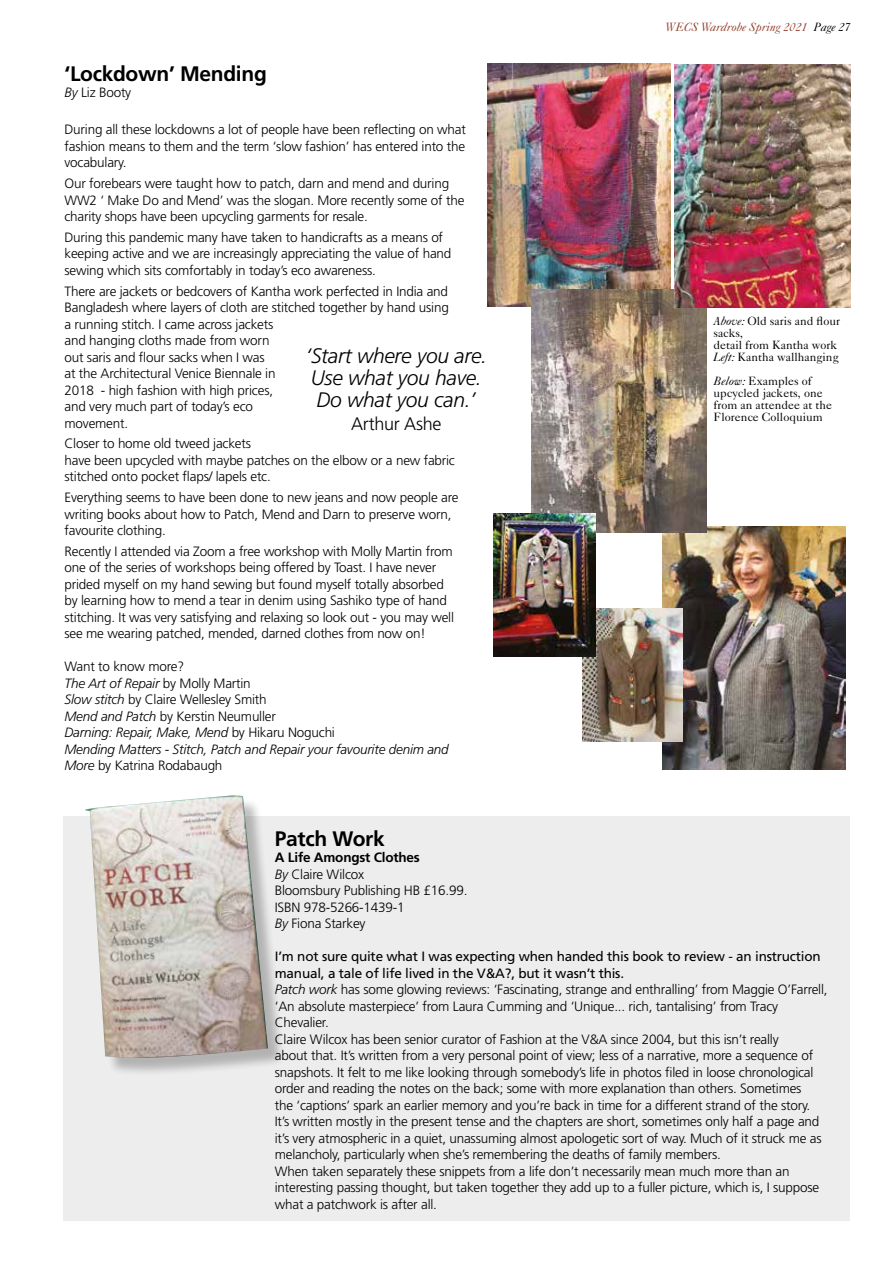
<style>
.page{position:relative;width:893px;height:1263px;background:#fff}
.page>*{position:absolute;margin:0;border:0;box-sizing:border-box;transform-origin:0 0}
.t1{font:italic 300 21px/22.2px "Frutiger";letter-spacing:-.015em;color:#000}
.t2{font:700 21px "Frutiger";letter-spacing:-.015em;color:#000}
.t3{font:300 18px "Frutiger";letter-spacing:-.015em;color:#000}
.t4{font:300 13.5px/16.5px "Frutiger";letter-spacing:-.015em;color:#000}
.t5{font:italic 300 13.5px/16.5px "Frutiger";letter-spacing:-.015em;color:#000}
.t6{font:12px/12px "Caslon Five Forty";color:#000}
.t7{font:italic 12px "Caslon Five Forty";color:#923c29}
.s1{font-style:italic}
.s2{font-style:normal}
.s3{color:#000}
.s4{font-weight:700}
.s5{font-weight:400}
</style>
<div class="page">
<div style="left:63px;top:816px;width:787px;height:405px;background:#ededed"></div>
<div style="left:89px;top:798px;width:197px;height:278px;background:#000;opacity:.25"></div>
<img style="left:85px;top:795px;width:183px;height:264px">
<img style="left:487px;top:63px;width:183px;height:243px">
<img style="left:663px;top:526px;width:183px;height:244px">
<img style="left:583px;top:609px;width:99px;height:132px">
<img style="left:531px;top:289px;width:176px;height:243px">
<img style="left:675px;top:64px;width:175px;height:243px">
<img style="left:493px;top:513px;width:103px;height:144px">
<h1 class="t2" style="left:65px;top:61px;width:204px">‘Lockdown’ Mending</h1>
<p class="t4" style="left:65px;top:84px;width:68px"><span class="s1">By</span> Liz Booty</p>
<p class="t4" style="left:65px;top:121px;width:403px;text-align:justify">During all these lockdowns a lot of people have been reflecting on what fashion means to them and the term ‘slow fashion’ has entered into the vocabulary.</p>
<p class="t4" style="left:65px;top:175px;width:401px">Our forebears were taught how to patch, darn and mend and during<br>WW2 ‘ Make Do and Mend’ was the slogan. More recently some of the charity shops have been upcycling garments for resale.</p>
<p class="t4" style="left:65px;top:229px;width:388px">During this pandemic many have taken to handicrafts as a means of keeping active and we are increasingly appreciating the value of hand sewing which sits comfortably in today’s eco awareness.</p>
<p class="t4" style="left:65px;top:283px;width:386px">There are jackets or bedcovers of Kantha work perfected in India and Bangladesh where layers of cloth are stitched together by hand using a running stitch. I came across jackets<br>and hanging cloths made from worn<br>out saris and flour sacks when I was<br>at the Architectural Venice Biennale in<br>2018 - high fashion with high prices,<br>and very much part of today’s eco<br>movement.</p>
<p class="t4" style="left:65px;top:435px;width:392px">Closer to home old tweed jackets<br>have been upcycled with maybe patches on the elbow or a new fabric stitched onto pocket flaps/ lapels etc.</p>
<p class="t4" style="left:65px;top:489px;width:395px">Everything seems to have been done to new jeans and now people are writing books about how to Patch, Mend and Darn to preserve worn, favourite clothing.</p>
<p class="t4" style="left:65px;top:543px;width:391px">Recently I attended via Zoom a free workshop with Molly Martin from one of the series of workshops being offered by Toast. I have never prided myself on my hand sewing but found myself totally absorbed by learning how to mend a tear in denim using Sashiko type of hand stitching. It was very satisfying and relaxing so look out - you may well see me wearing patched, mended, darned clothes from now on!</p>
<p class="t5" style="left:65px;top:658px;width:386px"><span class="s2">Want to know more?<br></span>The Art of Repair <span class="s2">by Molly Martin<br></span>Slow stitch <span class="s2">by Claire Wellesley Smith<br></span>Mend and Patch <span class="s2">by Kerstin Neumuller<br></span>Darning: Repair, Make, Mend <span class="s2">by Hikaru Noguchi<br></span>Mending Matters - Stitch, Patch and Repair your favourite denim and More <span class="s2">by Katrina Rodabaugh</span></p>
<h1 class="t1" style="left:306px;top:344px;width:183px">‘Start where you are.<br>Use what you have.<br>Do what you can.’</h1>
<h2 class="t3" style="left:351px;top:413px;width:92px">Arthur Ashe</h2>
<p class="t7" style="left:666px;top:19px;width:186px">WECS Wardrobe Spring 2021 <span class="s3">Page 27</span></p>
<p class="t6" style="left:714px;top:315px;width:128px"><span class="s1">Above:</span> Old saris and flour sacks,<br>detail from Kantha work<br><span class="s1">Left:</span> Kantha wallhanging</p>
<p class="t6" style="left:714px;top:375px;width:120px"><span class="s1">Below:</span> Examples of upcycled jackets, one from an attendee at the<br>Florence Colloquium</p>
<h1 class="t2" style="left:275px;top:826px;width:111px">Patch Work</h1>
<p class="t4" style="left:275px;top:849px;width:194px"><span class="s4">A Life Amongst Clothes<br></span><span class="s1">By</span> Claire Wilcox<br>Bloomsbury Publishing HB £16.99.<br>ISBN 978-5266-1439-1<br><span class="s1">By</span> Fiona Starkey</p>
<p class="t4" style="left:275px;top:948px;width:554px"><span class="s5">I’m not sure quite what I was expecting when handed this book to review - an instruction manual, a tale of life lived in the V&amp;A?, but it wasn’t this.<br></span><span class="s1">Patch work</span> has some glowing reviews: ‘Fascinating, strange and enthralling’ from Maggie O’Farrell, ‘An absolute masterpiece’ from Laura Cumming and ‘Unique... rich, tantalising’ from Tracy Chevalier.<br>Claire Wilcox has been senior curator of Fashion at the V&amp;A since 2004, but this isn’t really<br>about that. It’s written from a very personal point of view; less of a narrative, more a sequence of snapshots. It felt to me like looking through somebody’s life in photos filed in loose chronological order and reading the notes on the back; some with more explanation than others. Sometimes<br>the ‘captions’ spark an earlier memory and you’re back in time for a different strand of the story.<br>It’s written mostly in the present tense and the chapters are short, sometimes only half a page and it’s very atmospheric in a quiet, unassuming almost apologetic sort of way. Much of it struck me as melancholy, particularly when she’s remembering the deaths of family members.<br>When taken separately these snippets from a life don’t necessarily mean much more than an interesting passing thought, but taken together they add up to a fuller picture, which is, I suppose what a patchwork is after all.</p>
</div>
